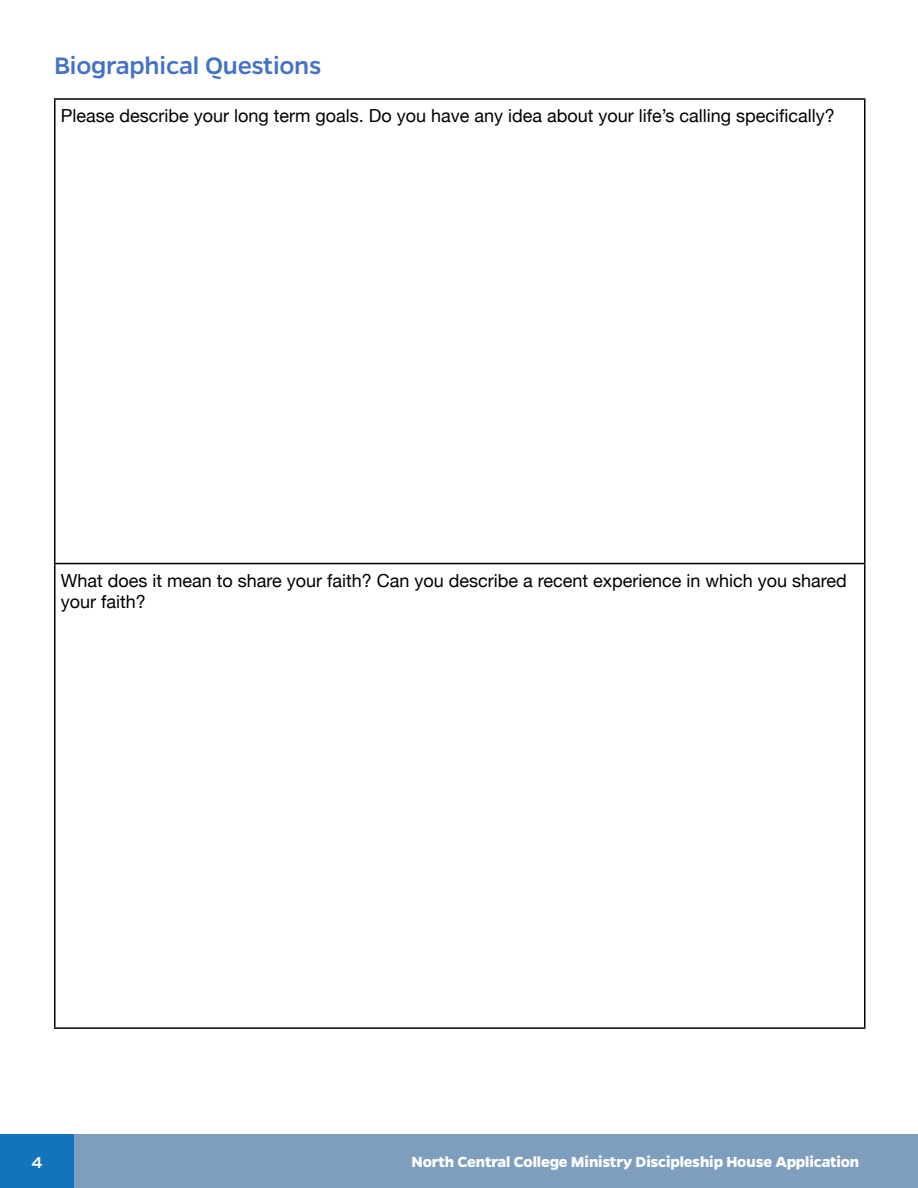
<style>
.page{position:relative;width:918px;height:1188px;background:#fff}
.page>*{position:absolute;margin:0;border:0;box-sizing:border-box;transform-origin:0 0}
.t1{font:500 27px "Gentona";letter-spacing:-.01em;color:#4472c4}
.t2{font:18px/21px "Helvetica Neue";color:#000}
.t3{font:500 18px "Gentona";color:#fff}
.t4{font:700 16.5px "Gentona";letter-spacing:-.01em;color:#fff}
</style>
<div class="page">
<div style="left:0;top:1134px;width:918px;height:54px;background:#7f9ebe"></div>
<div style="left:0;top:1134px;width:74px;height:54px;background:#1275bc"></div>
<hr style="left:54px;top:98px;width:812px;height:2px;background:#000">
<hr style="left:54px;top:100px;width:2px;height:463px;background:#000">
<hr style="left:864px;top:100px;width:2px;height:463px;background:#000">
<hr style="left:54px;top:563px;width:812px;height:1px;background:#000">
<hr style="left:54px;top:564px;width:2px;height:463px;background:#000">
<hr style="left:864px;top:564px;width:2px;height:463px;background:#000">
<hr style="left:54px;top:1027px;width:812px;height:2px;background:#000">
<h1 class="t1" style="left:54px;top:50px;width:269px">Biographical Questions</h1>
<p class="t2" style="left:61px;top:106px;width:776px">Please describe your long term goals. Do you have any idea about your life’s calling specifically?</p>
<p class="t2" style="left:61px;top:571px;width:788px">What does it mean to share your faith? Can you describe a recent experience in which you shared your faith?</p>
<p class="t3" style="left:31px;top:1152px;width:12px">4</p>
<p class="t4" style="left:412px;top:1152px;width:449px">North Central College Ministry Discipleship House Application</p>
</div>
